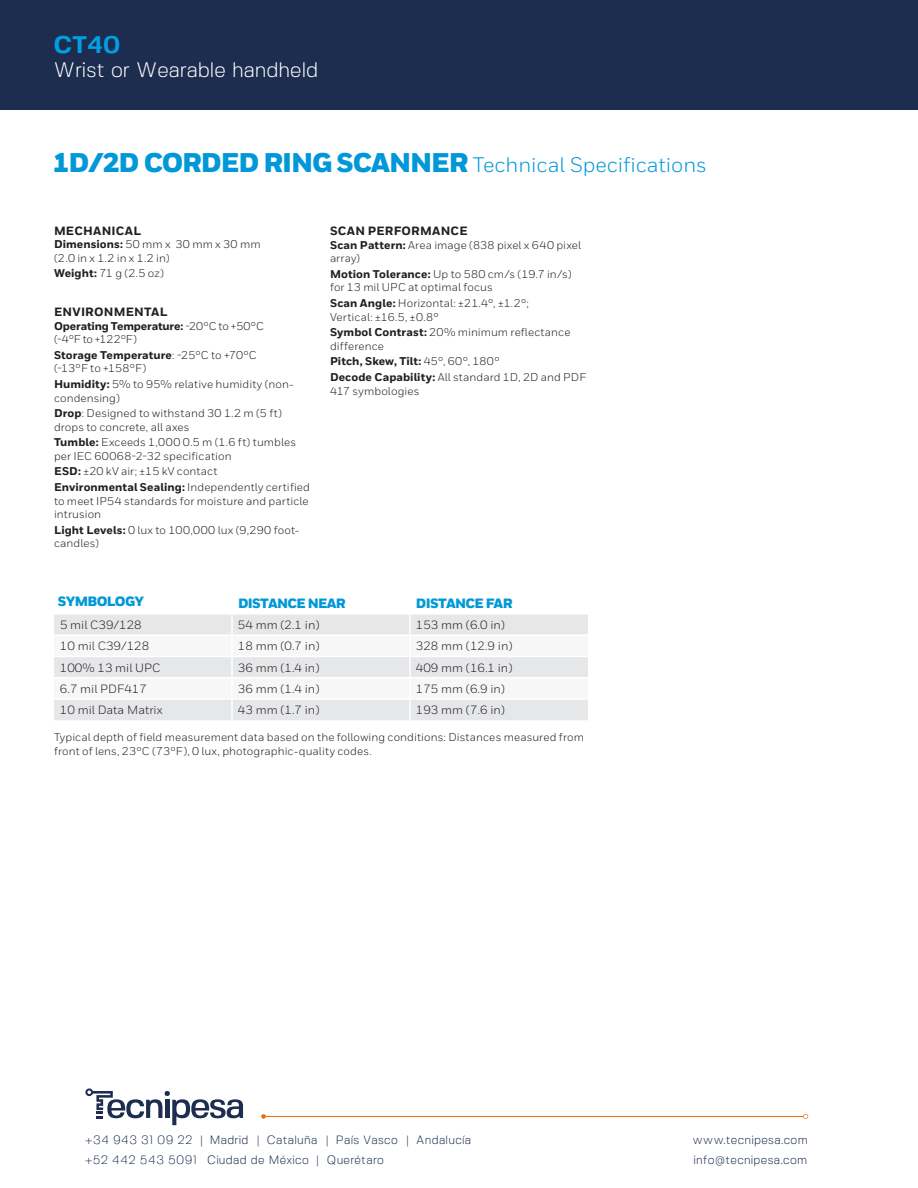
<style>
.page{position:relative;width:918px;height:1188px;background:#fff}
.page>*{position:absolute;margin:0;border:0;box-sizing:border-box;transform-origin:0 0}
.t1{font:700 24px "Fivo Sans";color:#009fe3}
.Datasheet__Specifica{font:21px "Honeywell Sans";letter-spacing:-.005em;color:#0098d8}
.t2{font:300 21px "Fivo Sans";color:#fff}
.t3{font:900 13.5px "Honeywell Sans";letter-spacing:-.05em;color:#0098d8}
.t4{font:12px "Honeywell Sans";color:#231f20}
.t5{font:300 12px/20px "Fivo Sans";letter-spacing:.025em;color:#1d2d50}
.Specification__Heade{font:800 12px "Honeywell Sans";letter-spacing:.02em;color:#231f20}
.Specification__Body{font:11.25px/13.5px "Honeywell Sans";letter-spacing:.01em;color:#231f20}
.Specification__Body-2{font:800 11.25px "Honeywell Sans";letter-spacing:.005em;color:#231f20}
.s1{font-weight:900;font-size:27px}
.s2{font-weight:800}
.s3{font-weight:400}
</style>
<div class="page">
<div style="left:54px;top:700px;width:534px;height:20px;background:#e6e7e9"></div>
<svg style="left:54px;top:615px;width:534px;height:62px"></svg>
<hr style="left:54px;top:634px;width:178px;height:2px;background:#fff">
<hr style="left:232px;top:634px;width:178px;height:2px;background:#fff">
<hr style="left:231px;top:636px;width:2px;height:20px;background:#fff">
<hr style="left:410px;top:634px;width:178px;height:2px;background:#fff">
<hr style="left:409px;top:636px;width:2px;height:20px;background:#fff">
<hr style="left:54px;top:656px;width:178px;height:1px;background:#fff">
<hr style="left:232px;top:656px;width:178px;height:1px;background:#fff">
<hr style="left:231px;top:657px;width:2px;height:20px;background:#fff">
<hr style="left:410px;top:656px;width:178px;height:1px;background:#fff">
<hr style="left:409px;top:657px;width:2px;height:20px;background:#fff">
<hr style="left:231px;top:700px;width:2px;height:20px;background:#fff">
<hr style="left:409px;top:700px;width:2px;height:20px;background:#fff">
<div style="left:0;top:0;width:918px;height:110px;background:#1d2d50"></div>
<svg style="left:85px;top:1088px;width:158px;height:37px"></svg>
<hr style="left:263px;top:1116px;width:543px;height:1px;background:#ec6907">
<svg style="left:261px;top:1114px;width:5px;height:5px"></svg>
<svg style="left:803px;top:1114px;width:5px;height:5px"></svg>
<h1 class="t1" style="left:54px;top:30px;width:68px">CT40</h1>
<h2 class="t2" style="left:54px;top:57px;width:266px">Wrist or Wearable handheld</h2>
<p class="Datasheet__Specifica" style="left:53px;top:153px;width:656px"><span class="s1">1D/2D CORDED RING SCANNER</span> Technical Specifications</p>
<p class="Specification__Heade" style="left:54px;top:223px;width:89px">MECHANICAL</p>
<p class="Specification__Body" style="left:54px;top:238px;width:208px"><span class="s2">Dimensions:</span> 50 mm x 30 mm x 30 mm (2.0 in x 1.2 in x 1.2 in)</p>
<p class="Specification__Body" style="left:54px;top:267px;width:111px"><span class="s2">Weight:</span> 71 g (2.5 oz)</p>
<p class="Specification__Heade" style="left:54px;top:305px;width:115px">ENVIRONMENTAL</p>
<p class="Specification__Body" style="left:54px;top:319px;width:211px"><span class="s2">Operating Temperature:</span> -20°C to +50°C (-4°F to +122°F)</p>
<p class="Specification__Body" style="left:54px;top:348px;width:204px"><span class="s2">Storage Temperature</span>: -25°C to +70°C (-13°F to +158°F)</p>
<p class="Specification__Body" style="left:54px;top:377px;width:241px"><span class="s2">Humidity:</span> 5% to 95% relative humidity (non&shy;condensing)</p>
<p class="Specification__Body" style="left:54px;top:407px;width:230px"><span class="s2">Drop</span>: Designed to withstand 30 1.2 m (5 ft) drops to concrete, all axes</p>
<p class="Specification__Body" style="left:54px;top:436px;width:244px"><span class="s2">Tumble:</span> Exceeds 1,000 0.5 m (1.6 ft) tumbles per IEC 60068-2-32 specification</p>
<p class="Specification__Body" style="left:54px;top:465px;width:165px"><span class="s2">ESD:</span> ±20 kV air; ±15 kV contact</p>
<p class="Specification__Body" style="left:54px;top:481px;width:258px"><span class="s2">Environmental Sealing:</span> Independently certified to meet IP54 standards for moisture and particle intrusion</p>
<p class="Specification__Body" style="left:54px;top:523px;width:247px"><span class="s2">Light Levels:</span> 0 lux to 100,000 lux (9,290 foot&shy;candles)</p>
<p class="Specification__Heade" style="left:330px;top:224px;width:139px">SCAN PERFORMANCE</p>
<p class="Specification__Body" style="left:330px;top:238px;width:252px"><span class="s2">Scan Pattern:</span> Area image (838 pixel x 640 pixel array)</p>
<p class="Specification__Body" style="left:330px;top:267px;width:243px"><span class="s2">Motion Tolerance:</span> Up to 580 cm/s (19.7 in/s) for 13 mil UPC at optimal focus</p>
<p class="Specification__Body" style="left:330px;top:297px;width:200px"><span class="s2">Scan Angle:</span> Horizontal: ±21.4°, ±1.2°;<br>Vertical: ±16.5, ±0.8°</p>
<p class="Specification__Body" style="left:330px;top:326px;width:242px"><span class="s2">Symbol Contrast:</span> 20% minimum reflectance difference</p>
<p class="Specification__Body-2" style="left:330px;top:355px;width:171px">Pitch, Skew, Tilt: <span class="s3">45°, 60°, 180°</span></p>
<p class="Specification__Body" style="left:330px;top:370px;width:258px"><span class="s2">Decode Capability:</span> All standard 1D, 2D and PDF<br>417 symbologies</p>
<p class="t3" style="left:58px;top:593px;width:88px">SYMBOLOGY</p>
<p class="t3" style="left:238px;top:595px;width:109px">DISTANCE NEAR</p>
<p class="t3" style="left:416px;top:595px;width:98px">DISTANCE FAR</p>
<p class="t4" style="left:60px;top:618px;width:83px">5 mil C39/128</p>
<p class="t4" style="left:238px;top:618px;width:83px">54 mm (2.1 in)</p>
<p class="t4" style="left:416px;top:618px;width:91px">153 mm (6.0 in)</p>
<p class="t4" style="left:60px;top:639px;width:91px">10 mil C39/128</p>
<p class="t4" style="left:238px;top:639px;width:83px">18 mm (0.7 in)</p>
<p class="t4" style="left:416px;top:639px;width:98px">328 mm (12.9 in)</p>
<p class="t4" style="left:60px;top:660px;width:102px">100% 13 mil UPC</p>
<p class="t4" style="left:238px;top:660px;width:83px">36 mm (1.4 in)</p>
<p class="t4" style="left:416px;top:660px;width:98px">409 mm (16.1 in)</p>
<p class="t4" style="left:60px;top:682px;width:88px">6.7 mil PDF417</p>
<p class="t4" style="left:238px;top:682px;width:83px">36 mm (1.4 in)</p>
<p class="t4" style="left:416px;top:682px;width:91px">175 mm (6.9 in)</p>
<p class="t4" style="left:60px;top:703px;width:104px">10 mil Data Matrix</p>
<p class="t4" style="left:238px;top:703px;width:83px">43 mm (1.7 in)</p>
<p class="t4" style="left:416px;top:703px;width:91px">193 mm (7.6 in)</p>
<p class="Specification__Body" style="left:54px;top:731px;width:532px">Typical depth of field measurement data based on the following conditions: Distances measured from front of lens, 23°C (73°F), 0 lux, photographic-quality codes.</p>
<p class="t5" style="left:85px;top:1131px;width:387px">+34 943 31 09 22 | Madrid | Cataluña | País Vasco | Andalucía +52 442 543 5091 Ciudad de México | Querétaro</p>
<p class="t5" style="left:693px;top:1131px;width:117px">www.tecnipesa.com info@tecnipesa.com</p>
</div>
